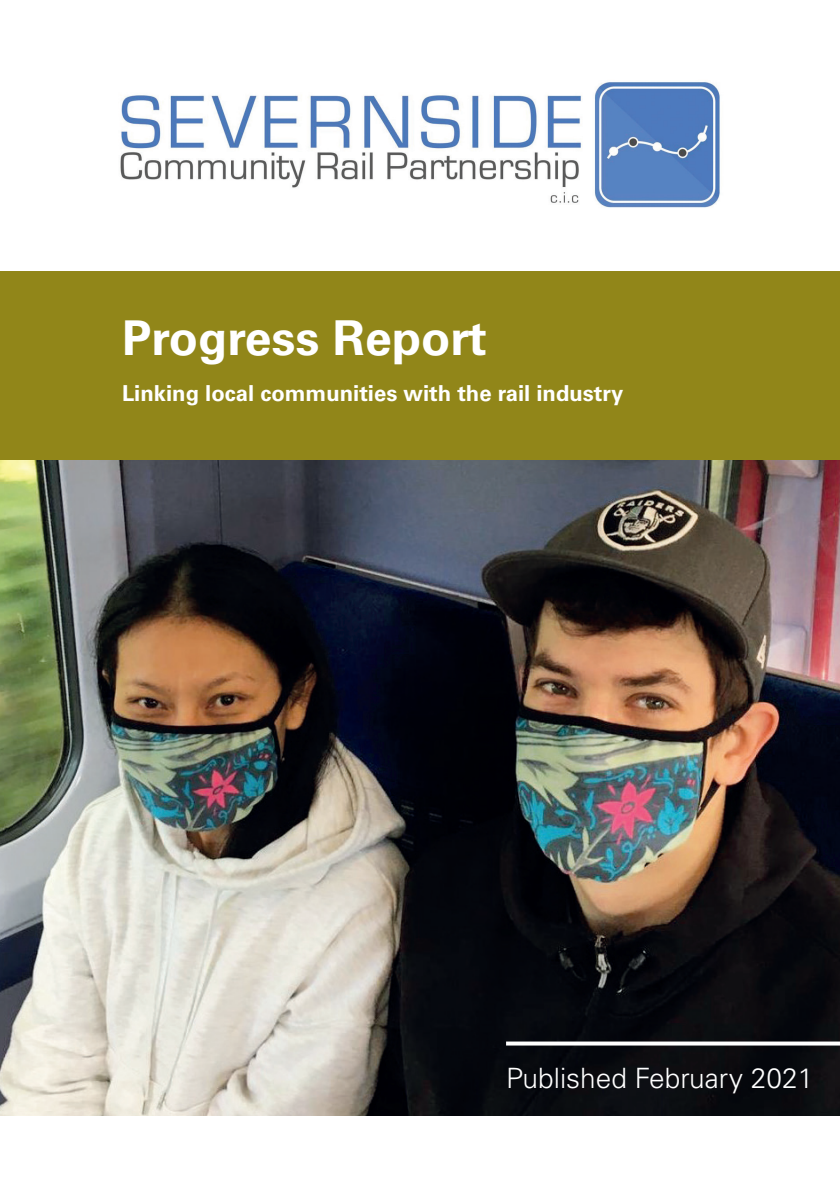
<style>
.page{position:relative;width:840px;height:1191px;background:#fff}
.page>*{position:absolute;margin:0;border:0;box-sizing:border-box;transform-origin:0 0}
.Paragraph_Style_1{font:700 48px "Univers";color:#fff}
._22_pt_Main_Headers{font:300 28px "Univers";color:#fff}
._22_pt_Main_Headers-2{font:700 22px "Univers";color:#fff}
</style>
<div class="page">
<div style="left:0;top:217px;width:839px;height:254px;background:#918619"></div>
<div style="left:0;top:0;width:839px;height:271px;background:#fff"></div>
<img style="left:0;top:461px;width:839px;height:654px">
<img style="left:120px;top:82px;width:600px;height:126px">
<svg style="left:506px;top:1041px;width:333px;height:4px"></svg>
<p class="Paragraph_Style_1" style="left:122px;top:310px;width:366px">Progress Report</p>
<p class="_22_pt_Main_Headers-2" style="left:122px;top:380px;width:502px">Linking local communities with the rail industry</p>
<p class="_22_pt_Main_Headers" style="left:506px;top:1061px;width:308px">Published February 2021</p>
</div>
